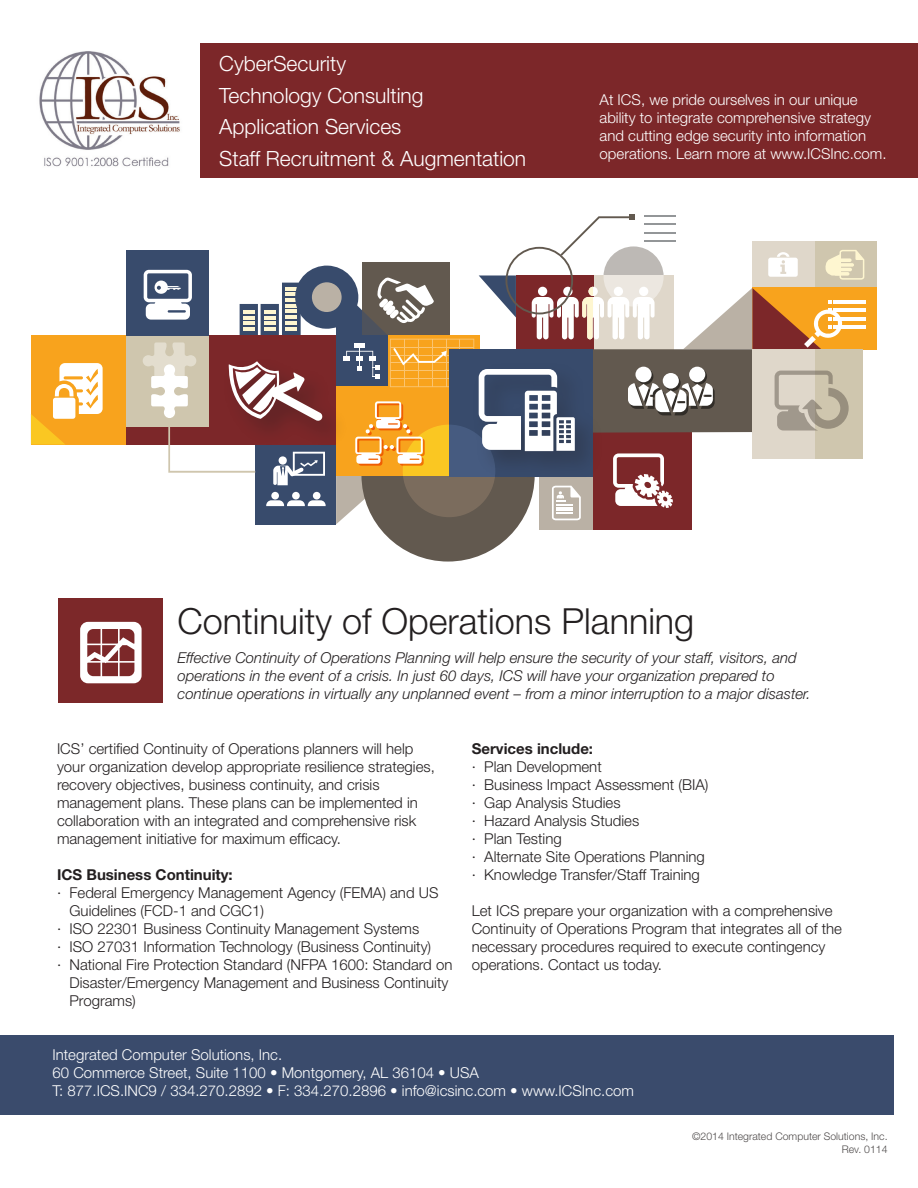
<style>
.page{position:relative;width:918px;height:1188px;background:#fff}
.page>*{position:absolute;margin:0;border:0;box-sizing:border-box;transform-origin:0 0}
.t1{font:300 36px "Helvetica Neue";color:#231f20}
.t2{font:300 21px/31.5px "Helvetica Neue";color:#fff}
.t3{font:300 15px/18px "Helvetica Neue";color:#231f20}
.t4{font:300 15px/18px "Helvetica Neue";color:#fff}
.t5{font:italic 300 15px/18px "Helvetica Neue";color:#231f20}
.t6{font:700 15px "Helvetica Neue";color:#231f20}
.t7{font:300 10.5px/12.6px "Helvetica Neue";color:#4f4b4b;text-align:right}
</style>
<div class="page">
<div style="left:200px;top:44px;width:718px;height:134px;background:#7c2729"></div>
<div style="left:815px;top:241px;width:62px;height:63px;background:#cfc6ae"></div>
<div style="left:31px;top:335px;width:204px;height:110px;background:#f8a31d"></div>
<div style="left:753px;top:287px;width:124px;height:62px;background:#f8a31d"></div>
<div style="left:127px;top:335px;width:82px;height:91px;background:#cfc6ae"></div>
<div style="left:127px;top:250px;width:82px;height:85px;background:#384b6c"></div>
<div style="left:592px;top:431px;width:99px;height:99px;background:#7c2729"></div>
<div style="left:539px;top:476px;width:54px;height:54px;background:#bab1a5"></div>
<div style="left:361px;top:388px;width:174px;height:174px;background:#62594f;border-radius:50%"></div>
<hr style="left:834px;top:300px;width:32px;height:4px;background:#fff">
<hr style="left:834px;top:309px;width:32px;height:3px;background:#fff">
<hr style="left:834px;top:317px;width:32px;height:3px;background:#fff">
<hr style="left:834px;top:325px;width:32px;height:3px;background:#fff">
<svg style="left:31px;top:363px;width:72px;height:82px"></svg>
<div style="left:53px;top:398px;width:22px;height:21px;background:#fff;border-radius:3px"></div>
<svg style="left:143px;top:214px;width:721px;height:310px"></svg>
<div style="left:0;top:1035px;width:894px;height:79px;background:#3a4b6c"></div>
<img style="left:39px;top:51px;width:141px;height:116px">
<div style="left:59px;top:598px;width:104px;height:105px;background:#7c2829"></div>
<svg style="left:80px;top:622px;width:62px;height:61px"></svg>
<h2 class="t2" style="left:219px;top:48px;width:308px">CyberSecurity<br>Technology Consulting<br>Application Services<br>Staff Recruitment &amp; Augmentation</h2>
<p class="t4" style="left:600px;top:90px;width:289px">At ICS, we pride ourselves in our unique ability to integrate comprehensive strategy and cutting edge security into information operations. Learn more at www.ICSInc.com.</p>
<h1 class="t1" style="left:178px;top:599px;width:518px">Continuity of Operations Planning</h1>
<p class="t5" style="left:178px;top:648px;width:635px">Effective Continuity of Operations Planning will help ensure the security of your staff, visitors, and operations in the event of a crisis. In just 60 days, ICS will have your organization prepared to continue operations in virtually any unplanned event – from a minor interruption to a major disaster.</p>
<p class="t3" style="left:57px;top:740px;width:379px">ICS’ certified Continuity of Operations planners will help your organization develop appropriate resilience strategies, recovery objectives, business continuity, and crisis management plans. These plans can be implemented in collaboration with an integrated and comprehensive risk management initiative for maximum efficacy.</p>
<p class="t6" style="left:57px;top:866px;width:177px">ICS Business Continuity:</p>
<p class="t3" style="left:57px;top:884px;width:383px">· Federal Emergency Management Agency (FEMA) and US</p>
<p class="t3" style="left:70px;top:902px;width:196px">Guidelines (FCD-1 and CGC1)</p>
<p class="t3" style="left:57px;top:920px;width:364px">· ISO 22301 Business Continuity Management Systems</p>
<p class="t3" style="left:57px;top:938px;width:376px">· ISO 27031 Information Technology (Business Continuity)</p>
<p class="t3" style="left:57px;top:956px;width:397px">· National Fire Protection Standard (NFPA 1600: Standard on</p>
<p class="t3" style="left:70px;top:974px;width:380px">Disaster/Emergency Management and Business Continuity</p>
<p class="t3" style="left:70px;top:992px;width:68px">Programs)</p>
<p class="t6" style="left:472px;top:740px;width:123px">Services include:</p>
<p class="t3" style="left:472px;top:758px;width:238px">· Plan Development<br>· Business Impact Assessment (BIA) · Gap Analysis Studies<br>· Hazard Analysis Studies<br>· Plan Testing<br>· Alternate Site Operations Planning · Knowledge Transfer/Staff Training</p>
<p class="t3" style="left:472px;top:902px;width:372px">Let ICS prepare your organization with a comprehensive Continuity of Operations Program that integrates all of the necessary procedures required to execute contingency operations. Contact us today.</p>
<p class="t4" style="left:52px;top:1046px;width:583px">Integrated Computer Solutions, Inc.<br>60 Commerce Street, Suite 1100 • Montgomery, AL 36104 • USA<br>T: 877.ICS.INC9 / 334.270.2892 • F: 334.270.2896 • info@icsinc.com • www.ICSInc.com</p>
<p class="t7" style="left:692px;top:1130px;width:197px">©2014 Integrated Computer Solutions, Inc.<br>Rev. 0114</p>
</div>
